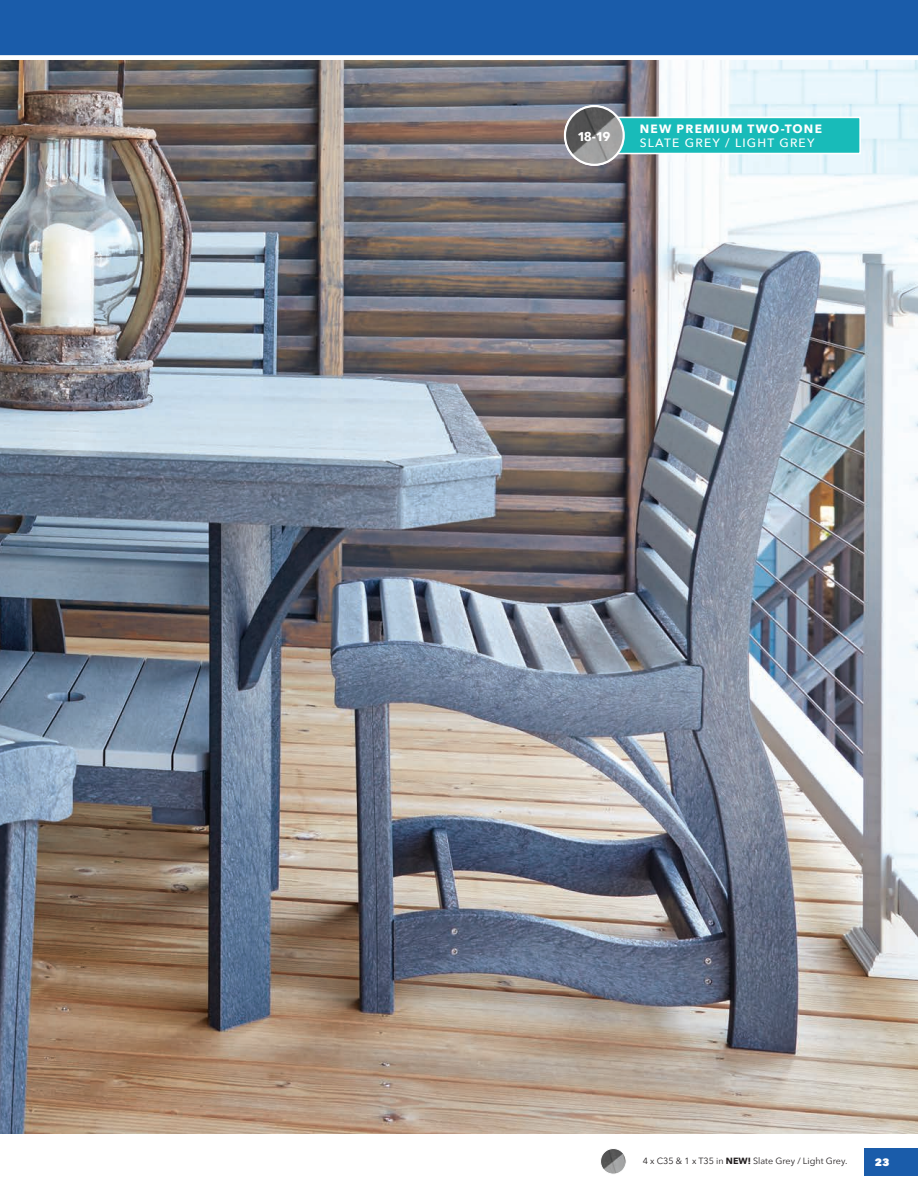
<style>
.page{position:relative;width:918px;height:1188px;background:#fff}
.page>*{position:absolute;margin:0;border:0;box-sizing:border-box;transform-origin:0 0}
.t1{font:700 12.6px "Avenir Next";color:#fff}
.t2{font:500 12px "Avenir Next";letter-spacing:.1em;color:#fff}
.t3{font:700 12px "Avenir Next";letter-spacing:.1em;color:#fff}
.t4{font:800 10.5px "Avenir Next";color:#fff}
.t5{font:9px "Avenir Next";color:#231f20}
.s1{font-weight:700}
</style>
<div class="page">
<div style="left:864px;top:1149px;width:54px;height:27px;background:#1a5caa"></div>
<img style="left:0;top:60px;width:918px;height:1074px">
<div style="left:0;top:0;width:918px;height:58px;background:#1a5caa"></div>
<img style="left:601px;top:1149px;width:25px;height:25px;border-radius:13px">
<div style="left:600px;top:1148px;width:27px;height:27px;border:1px solid #fff;border-radius:50%"></div>
<div style="left:0;top:55px;width:918px;height:5px;background:#fff"></div>
<svg style="left:563px;top:105px;width:299px;height:61px"></svg>
<img style="left:565px;top:106px;width:59px;height:59px;border-radius:29px">
<div style="left:564px;top:105px;width:61px;height:61px;border:2px solid #fff;border-radius:50%"></div>
<h1 class="t1" style="left:578px;top:126px;width:35px">18-19</h1>
<h2 class="t3" style="left:640px;top:118px;width:184px">NEW PREMIUM TWO-TONE</h2>
<h2 class="t2" style="left:640px;top:132px;width:176px">SLATE GREY / LIGHT GREY</h2>
<p class="t5" style="left:643px;top:1153px;width:206px">4 x C35 &amp; 1 x T35 in <span class="s1">NEW!</span> Slate Grey / Light Grey.</p>
<p class="t4" style="left:875px;top:1155px;width:16px">23</p>
</div>
